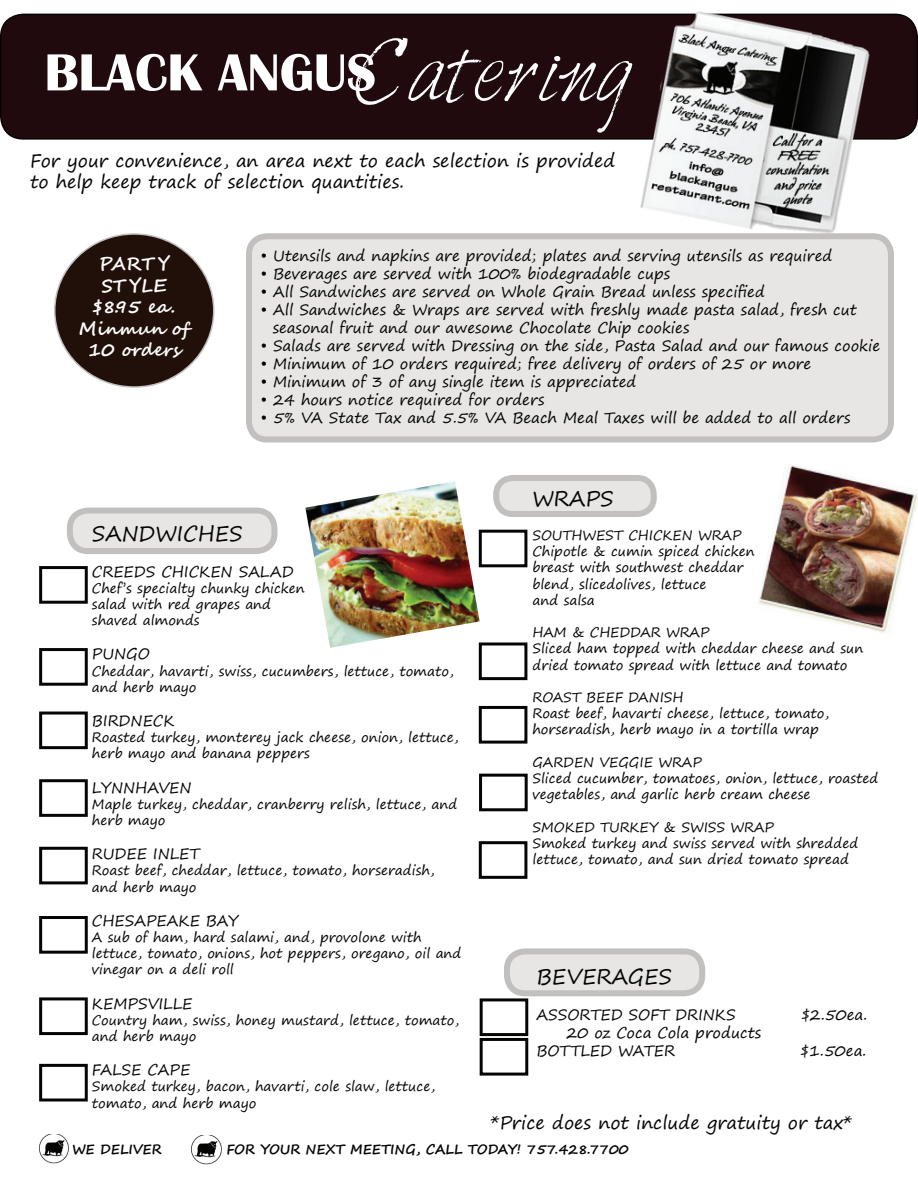
<style>
.page{position:relative;width:918px;height:1188px;background:#fff}
.page>*{position:absolute;margin:0;border:0;box-sizing:border-box;transform-origin:0 0}
.t1{font:72px "Harabara Hand";color:#fdfefe}
.t2{font:700 54px "Britannic";color:#fdfefe}
.t3{font:21px "Segoe Print";color:#040503}
.t4{font:18px/21.6px "Segoe Print";color:#040503}
.t5{font:700 18px/21.6px "Segoe Script";color:#fffefc;text-align:center}
.t6{font:15px/18px "Segoe Print";color:#040503}
.t7{font:13.5px/16.2px "Segoe Print";color:#040503}
.t8{font:700 13.5px "Segoe Print";color:#040503}
</style>
<div class="page">
<div style="left:1px;top:14px;width:916px;height:125px;background:#200a0e;border-radius:22px"></div>
<div style="left:0;top:14px;width:918px;height:126px;border:2px solid #040503;border-radius:22px"></div>
<img style="left:634px;top:11px;width:248px;height:222px">
<img style="left:39px;top:1134px;width:30px;height:30px">
<img style="left:191px;top:1135px;width:30px;height:30px">
<div style="left:249px;top:236px;width:642px;height:204px;background:#e7e6e5;border-radius:18px"></div>
<div style="left:246px;top:233px;width:648px;height:210px;border:6px solid #c1c0bf;border-radius:18px"></div>
<div style="left:55px;top:234px;width:159px;height:153px;background:#201009;border-radius:50%"></div>
<div style="left:507px;top:951px;width:195px;height:42px;background:#e7e6e5;border-radius:18px"></div>
<div style="left:504px;top:948px;width:201px;height:48px;border:6px solid #c1c0bf;border-radius:18px"></div>
<div style="left:480px;top:998px;width:48px;height:38px;border:3px solid #040503"></div>
<div style="left:480px;top:1038px;width:48px;height:38px;border:3px solid #040503"></div>
<div style="left:70px;top:511px;width:205px;height:40px;background:#e7e6e5;border-radius:18px"></div>
<div style="left:67px;top:508px;width:211px;height:46px;border:6px solid #c1c0bf;border-radius:18px"></div>
<div style="left:39px;top:566px;width:49px;height:38px;border:3px solid #040503"></div>
<div style="left:39px;top:648px;width:49px;height:38px;border:3px solid #040503"></div>
<div style="left:39px;top:779px;width:49px;height:38px;border:3px solid #040503"></div>
<div style="left:39px;top:712px;width:49px;height:37px;border:3px solid #040503"></div>
<div style="left:39px;top:847px;width:49px;height:37px;border:3px solid #040503"></div>
<div style="left:39px;top:916px;width:49px;height:38px;border:3px solid #040503"></div>
<div style="left:39px;top:1064px;width:49px;height:38px;border:3px solid #040503"></div>
<div style="left:39px;top:997px;width:49px;height:38px;border:3px solid #040503"></div>
<img style="left:305px;top:481px;width:175px;height:167px">
<div style="left:496px;top:478px;width:158px;height:36px;background:#e7e6e5;border-radius:16px"></div>
<div style="left:493px;top:475px;width:164px;height:42px;border:6px solid #c1c0bf;border-radius:16px"></div>
<img style="left:758px;top:465px;width:160px;height:169px">
<div style="left:479px;top:530px;width:48px;height:37px;border:3px solid #040503"></div>
<div style="left:479px;top:642px;width:48px;height:38px;border:3px solid #040503"></div>
<div style="left:479px;top:706px;width:48px;height:38px;border:3px solid #040503"></div>
<div style="left:479px;top:774px;width:49px;height:37px;border:3px solid #040503"></div>
<div style="left:479px;top:841px;width:48px;height:38px;border:3px solid #040503"></div>
<h1 class="t1" style="left:356px;top:34px;width:279px">Catering</h1>
<h2 class="t2" style="left:44px;top:42px;width:333px">BLACK ANGUS</h2>
<h3 class="t4" style="left:30px;top:149px;width:587px">For your convenience, an area next to each selection is provided to help keep track of selection quantities.</h3>
<h3 class="t5" style="left:79px;top:253px;width:115px">PART Y<br>ST YLE $8.95 ea.<br>Minmun of<br>10 orders</h3>
<p class="t6" style="left:261px;top:247px;width:573px">• Utensils and napkins are provided; plates and serving utensils as required</p>
<p class="t6" style="left:261px;top:265px;width:411px">• Beverages are served with 100% biodegradable cups</p>
<p class="t6" style="left:261px;top:283px;width:506px">• All Sandwiches are served on Whole Grain Bread unless specified</p>
<p class="t6" style="left:273px;top:301px;width:586px;text-indent:-12px">• All Sandwiches &amp; Wraps are served with freshly made pasta salad, fresh cut seasonal fruit and our awesome Chocolate Chip cookies</p>
<p class="t6" style="left:261px;top:337px;width:621px">• Salads are served with Dressing on the side, Pasta Salad and our famous cookie</p>
<p class="t6" style="left:261px;top:355px;width:552px">• Minimum of 10 orders required; free delivery of orders of 25 or more</p>
<p class="t6" style="left:261px;top:373px;width:377px">• Minimum of 3 of any single item is appreciated</p>
<p class="t6" style="left:261px;top:391px;width:285px">• 24 hours notice required for orders</p>
<p class="t6" style="left:261px;top:409px;width:591px">• 5% VA State Tax and 5.5% VA Beach Meal Taxes will be added to all orders</p>
<h3 class="t3" style="left:92px;top:514px;width:152px">SANDWICHES</h3>
<p class="t6" style="left:92px;top:562px;width:203px">CREEDS CHICKEN SALAD</p>
<p class="t7" style="left:92px;top:580px;width:214px">Chef’s specialty chunky chicken salad with red grapes and shaved almonds</p>
<p class="t6" style="left:92px;top:645px;width:60px">PUNGO</p>
<p class="t7" style="left:92px;top:662px;width:363px">Cheddar, havarti, swiss, cucumbers, lettuce, tomato, and herb mayo</p>
<p class="t6" style="left:92px;top:711px;width:84px">BIRDNECK</p>
<p class="t7" style="left:92px;top:729px;width:368px">Roasted turkey, monterey jack cheese, onion, lettuce, herb mayo and banana peppers</p>
<p class="t6" style="left:92px;top:778px;width:101px">LYNNHAVEN</p>
<p class="t7" style="left:92px;top:796px;width:367px">Maple turkey, cheddar, cranberry relish, lettuce, and herb mayo</p>
<p class="t6" style="left:92px;top:844px;width:109px">RUDEE INLET</p>
<p class="t7" style="left:92px;top:862px;width:344px">Roast beef, cheddar, lettuce, tomato, horseradish, and herb mayo</p>
<p class="t6" style="left:92px;top:911px;width:148px">CHESAPEAKE BAY</p>
<p class="t7" style="left:92px;top:929px;width:371px">A sub of ham, hard salami, and, provolone with lettuce, tomato, onions, hot peppers, oregano, oil and vinegar on a deli roll</p>
<p class="t6" style="left:92px;top:994px;width:102px">KEMPSVILLE</p>
<p class="t7" style="left:92px;top:1012px;width:369px">Country ham, swiss, honey mustard, lettuce, tomato, and herb mayo</p>
<p class="t6" style="left:92px;top:1060px;width:100px">FALSE CAPE</p>
<p class="t7" style="left:92px;top:1078px;width:345px">Smoked turkey, bacon, havarti, cole slaw, lettuce, tomato, and herb mayo</p>
<h3 class="t3" style="left:533px;top:480px;width:83px">WRAPS</h3>
<p class="t7" style="left:533px;top:527px;width:224px">SOUTHWEST CHICKEN WRAP<br>Chipotle &amp; cumin spiced chicken breast with southwest cheddar blend, slicedolives, lettuce<br>and salsa</p>
<p class="t7" style="left:533px;top:624px;width:332px">HAM &amp; CHEDDAR WRAP<br>Sliced ham topped with cheddar cheese and sun dried tomato spread with lettuce and tomato</p>
<p class="t7" style="left:533px;top:689px;width:298px">ROAST BEEF DANISH<br>Roast beef, havarti cheese, lettuce, tomato, horseradish, herb mayo in a tortilla wrap</p>
<p class="t7" style="left:533px;top:754px;width:348px">GARDEN VEGGIE WRAP<br>Sliced cucumber, tomatoes, onion, lettuce, roasted vegetables, and garlic herb cream cheese</p>
<p class="t7" style="left:533px;top:818px;width:327px">SMOKED TURKEY &amp; SWISS WRAP<br>Smoked turkey and swiss served with shredded lettuce, tomato, and sun dried tomato spread</p>
<h3 class="t3" style="left:537px;top:958px;width:137px">BEVERAGES</h3>
<p class="t6" style="left:537px;top:1006px;width:201px">ASSORTED SOFT DRINKS</p>
<p class="t6" style="left:802px;top:1006px;width:67px">$2.50ea.</p>
<p class="t6" style="left:537px;top:1024px;width:226px;text-indent:30px">20 oz Coca Cola products<br>BOTTLED WATER</p>
<p class="t6" style="left:801px;top:1042px;width:67px">$1.50ea.</p>
<h3 class="t4" style="left:490px;top:1111px;width:363px">*Price does not include gratuity or tax*</h3>
<p class="t8" style="left:72px;top:1137px;width:91px">WE DELIVER</p>
<p class="t8" style="left:226px;top:1137px;width:404px">FOR YOUR NEXT MEETING, CALL TODAY! 757.428.7700</p>
</div>
